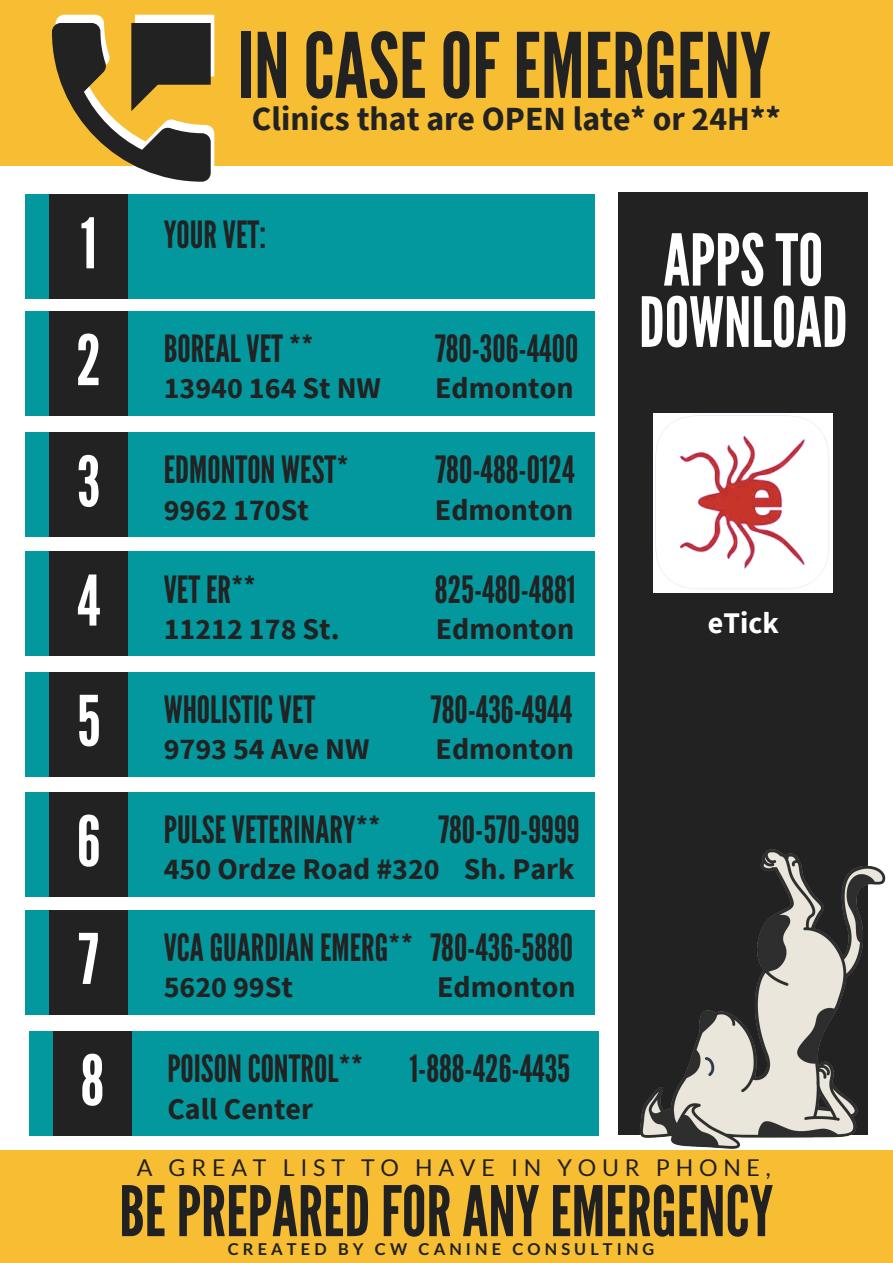
<style>
.page{position:relative;width:893px;height:1263px;background:#f7bd33}
.page>*{position:absolute;margin:0;border:0;box-sizing:border-box;transform-origin:0 0}
.t1{font:89.93px "League Gothic";color:#222}
.t2{font:71.25px "League Gothic";color:#fff}
.t3{font:69.53px "League Gothic";color:#212121}
.t4{font:69.53px "League Gothic";color:#fff}
.t5{font:69px "League Gothic";color:#fff}
.t6{font:37.5px "League Gothic";color:#222}
.t7{font:700 33.75px "Source Sans Pro";color:#222}
.t8{font:700 30px "Source Sans Pro";color:#222}
.t9{font:700 30px "Source Sans Pro";color:#fff}
.t10{font:23.17px "Lato";letter-spacing:.25em;color:#212121}
.t11{font:700 16.42px "Lato";letter-spacing:.25em;color:#212121}
</style>
<div class="page">
<div style="left:0;top:166px;width:893px;height:984px;background:#fff"></div>
<div style="left:25px;top:433px;width:570px;height:104px;background:#03989e"></div>
<div style="left:49px;top:433px;width:79px;height:104px;background:#222"></div>
<div style="left:25px;top:792px;width:570px;height:104px;background:#03989e"></div>
<div style="left:49px;top:792px;width:79px;height:104px;background:#222"></div>
<div style="left:29px;top:1031px;width:569px;height:104px;background:#03989e"></div>
<div style="left:53px;top:1031px;width:79px;height:104px;background:#222"></div>
<div style="left:25px;top:552px;width:570px;height:104px;background:#03989e"></div>
<div style="left:49px;top:552px;width:79px;height:104px;background:#222"></div>
<div style="left:619px;top:192px;width:249px;height:942px;background:#222"></div>
<svg style="left:52px;top:15px;width:162px;height:167px"></svg>
<img style="left:654px;top:413px;width:179px;height:179px">
<img style="left:620px;top:849px;width:266px;height:300px">
<div style="left:25px;top:672px;width:570px;height:104px;background:#03989e"></div>
<div style="left:49px;top:672px;width:79px;height:104px;background:#222"></div>
<div style="left:25px;top:311px;width:570px;height:104px;background:#03989e"></div>
<div style="left:49px;top:311px;width:79px;height:104px;background:#222"></div>
<div style="left:25px;top:195px;width:570px;height:104px;background:#03989e"></div>
<div style="left:49px;top:195px;width:79px;height:104px;background:#222"></div>
<div style="left:25px;top:910px;width:570px;height:104px;background:#03989e"></div>
<div style="left:49px;top:910px;width:79px;height:104px;background:#222"></div>
<h3 class="t1" style="left:237px;top:14px;width:535px">INCASEOF EMERGENY</h3>
<h3 class="t7" style="left:252px;top:97px;width:530px">Clinics that are OPEN late* or 24H**</h3>
<p class="t4" style="left:81px;top:203px;width:18px">1</p>
<p class="t4" style="left:76px;top:320px;width:26px">2</p>
<p class="t6" style="left:164px;top:213px;width:104px">YOURVET:</p>
<h3 class="t6" style="left:164px;top:327px;width:151px">BOREALVET**</h3>
<h3 class="t6" style="left:435px;top:327px;width:145px">780-306-4400</h3>
<p class="t8" style="left:164px;top:369px;width:219px">13940 164 St NW</p>
<p class="t8" style="left:435px;top:369px;width:140px">Edmonton</p>
<p class="t2" style="left:663px;top:219px;width:161px">APPSTO</p>
<p class="t5" style="left:639px;top:282px;width:210px">DOWNLOAD</p>
<h1 class="t4" style="left:77px;top:441px;width:25px">3</h1>
<p class="t4" style="left:77px;top:560px;width:25px">4</p>
<h5 class="t4" style="left:77px;top:681px;width:25px">5</h5>
<p class="t4" style="left:77px;top:801px;width:25px">6</p>
<p class="t4" style="left:79px;top:919px;width:22px">7</p>
<p class="t6" style="left:164px;top:448px;width:186px">EDMONTON WEST*</p>
<p class="t6" style="left:435px;top:448px;width:140px">780-488-0124</p>
<p class="t8" style="left:164px;top:490px;width:147px">9962 170St</p>
<p class="t8" style="left:435px;top:490px;width:140px">Edmonton</p>
<p class="t6" style="left:164px;top:567px;width:94px">VETER**</p>
<p class="t6" style="left:435px;top:567px;width:142px">825-480-4881</p>
<p class="t8" style="left:164px;top:609px;width:177px">11212 178 St.</p>
<p class="t8" style="left:436px;top:609px;width:140px">Edmonton</p>
<p class="t6" style="left:164px;top:688px;width:153px">WHOLISTICVET</p>
<p class="t6" style="left:431px;top:688px;width:143px">780-436-4944</p>
<p class="t8" style="left:164px;top:730px;width:207px">9793 54 Ave NW</p>
<p class="t8" style="left:435px;top:730px;width:140px">Edmonton</p>
<h4 class="t6" style="left:164px;top:808px;width:218px">PULSEVETERINARY**</h4>
<h4 class="t6" style="left:438px;top:808px;width:143px">780-570-9999</h4>
<p class="t8" style="left:164px;top:850px;width:412px">450 Ordze Road #320 Sh. Park</p>
<h5 class="t6" style="left:164px;top:926px;width:411px">VCAGUARDIANEMERG** 780-436-5880</h5>
<h3 class="t8" style="left:164px;top:968px;width:131px">5620 99St</h3>
<h3 class="t8" style="left:437px;top:968px;width:140px">Edmonton</h3>
<h5 class="t9" style="left:708px;top:604px;width:72px">eTick</h5>
<h5 class="t4" style="left:81px;top:1040px;width:25px">8</h5>
<h2 class="t6" style="left:167px;top:1047px;width:404px">POISONCONTROL** 1-888-426-4435</h2>
<p class="t8" style="left:167px;top:1089px;width:147px">Call Center</p>
<p class="t10" style="left:137px;top:1153px;width:635px">A GREAT LIST TO HAVE IN YOUR PHONE,</p>
<p class="t3" style="left:119px;top:1171px;width:655px">BEPREPAREDFORANYEMERGENCY</p>
<p class="t11" style="left:228px;top:1239px;width:428px">CREATED BY CW CANINE CONSULTING</p>
</div>
